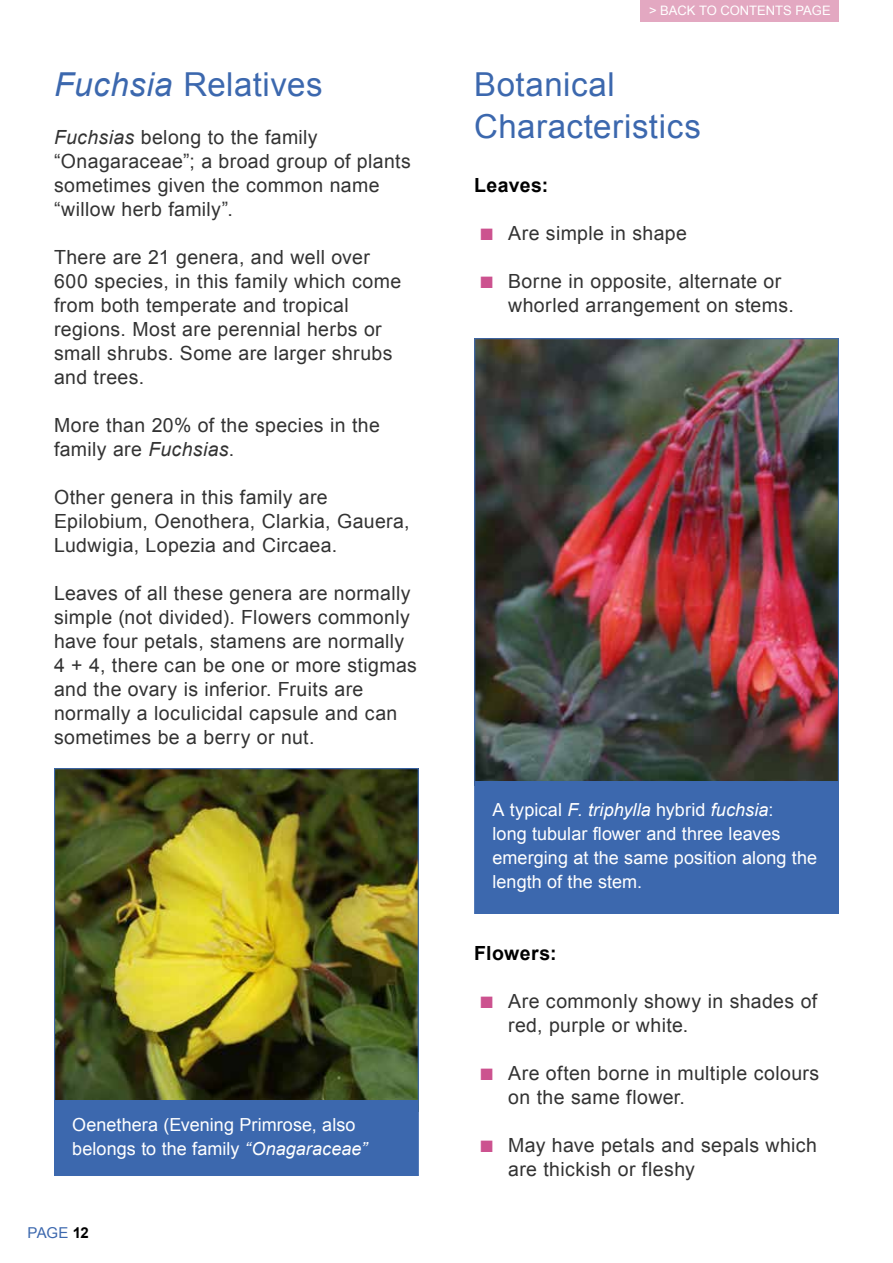
<style>
.page{position:relative;width:893px;height:1263px;background:#fff}
.page>*{position:absolute;margin:0;border:0;box-sizing:border-box;transform-origin:0 0}
.t1{font:33px/42px "Arial";letter-spacing:.015em;color:#3c68ae}
.t2{font:19.5px/24px "Arial";letter-spacing:.02em;color:#333}
.t3{font:700 19.5px "Arial";letter-spacing:.025em;color:#000}
.t4{font:18px/24px "Arial";letter-spacing:.005em;color:#fff}
.t5{font:15px "Arial";color:#3c68ae}
.t6{font:13.05px "Arial";color:#fff}
.s1{font-style:italic}
.s2{font-weight:700;color:#000}
.s3{color:#cc528f}
</style>
<div class="page">
<div style="left:641px;top:0;width:198px;height:21px;background:#e3a8c1"></div>
<img style="left:54px;top:768px;width:365px;height:408px">
<img style="left:474px;top:338px;width:365px;height:576px">
<h1 class="t1" style="left:54px;top:64px;width:270px"><span class="s1">Fuchsia</span> Relatives</h1>
<p class="t2" style="left:54px;top:125px;width:358px"><span class="s1">Fuchsias</span> belong to the family “Onagaraceae”; a broad group of plants sometimes given the common name “willow herb family”.</p>
<p class="t2" style="left:54px;top:245px;width:349px">There are 21 genera, and well over<br>600 species, in this family which come from both temperate and tropical regions. Most are perennial herbs or small shrubs. Some are larger shrubs and trees.</p>
<p class="t2" style="left:54px;top:413px;width:327px">More than 20% of the species in the family are <span class="s1">Fuchsias</span>.</p>
<p class="t2" style="left:54px;top:485px;width:357px">Other genera in this family are<br>Epilobium, Oenothera, Clarkia, Gauera,<br>Ludwigia, Lopezia and Circaea.</p>
<p class="t2" style="left:54px;top:581px;width:364px">Leaves of all these genera are normally simple (not divided). Flowers commonly have four petals, stamens are normally 4 + 4, there can be one or more stigmas and the ovary is inferior. Fruits are normally a loculicidal capsule and can sometimes be a berry or nut.</p>
<p class="t4" style="left:72px;top:1113px;width:296px">Oenethera (Evening Primrose, also belongs to the family <span class="s1">“Onagaraceae”</span></p>
<p class="t5" style="left:28px;top:1223px;width:63px">PAGE <span class="s2">12</span></p>
<p class="t6" style="left:649px;top:2px;width:183px">&gt; BACK TO CONTENTS PAGE</p>
<h1 class="t1" style="left:474px;top:64px;width:228px">Botanical<br>Characteristics</h1>
<p class="t3" style="left:474px;top:172px;width:76px">Leaves:</p>
<p class="t2" style="left:480px;top:221px;width:208px"><span class="s3">■</span> Are simple in shape</p>
<p class="t2" style="left:508px;top:269px;width:287px;text-indent:-28px"><span class="s3">■</span> Borne in opposite, alternate or whorled arrangement on stems.</p>
<p class="t4" style="left:492px;top:798px;width:326px">A typical <span class="s1">F. triphylla</span> hybrid <span class="s1">fuchsia</span>:<br>long tubular flower and three leaves emerging at the same position along the length of the stem.</p>
<p class="t3" style="left:474px;top:940px;width:84px">Flowers:</p>
<p class="t2" style="left:508px;top:989px;width:311px;text-indent:-28px"><span class="s3">■</span> Are commonly showy in shades of red, purple or white.</p>
<p class="t2" style="left:508px;top:1061px;width:313px;text-indent:-28px"><span class="s3">■</span> Are often borne in multiple colours on the same flower.</p>
<p class="t2" style="left:508px;top:1133px;width:310px;text-indent:-28px"><span class="s3">■</span> May have petals and sepals which are thickish or fleshy</p>
</div>
